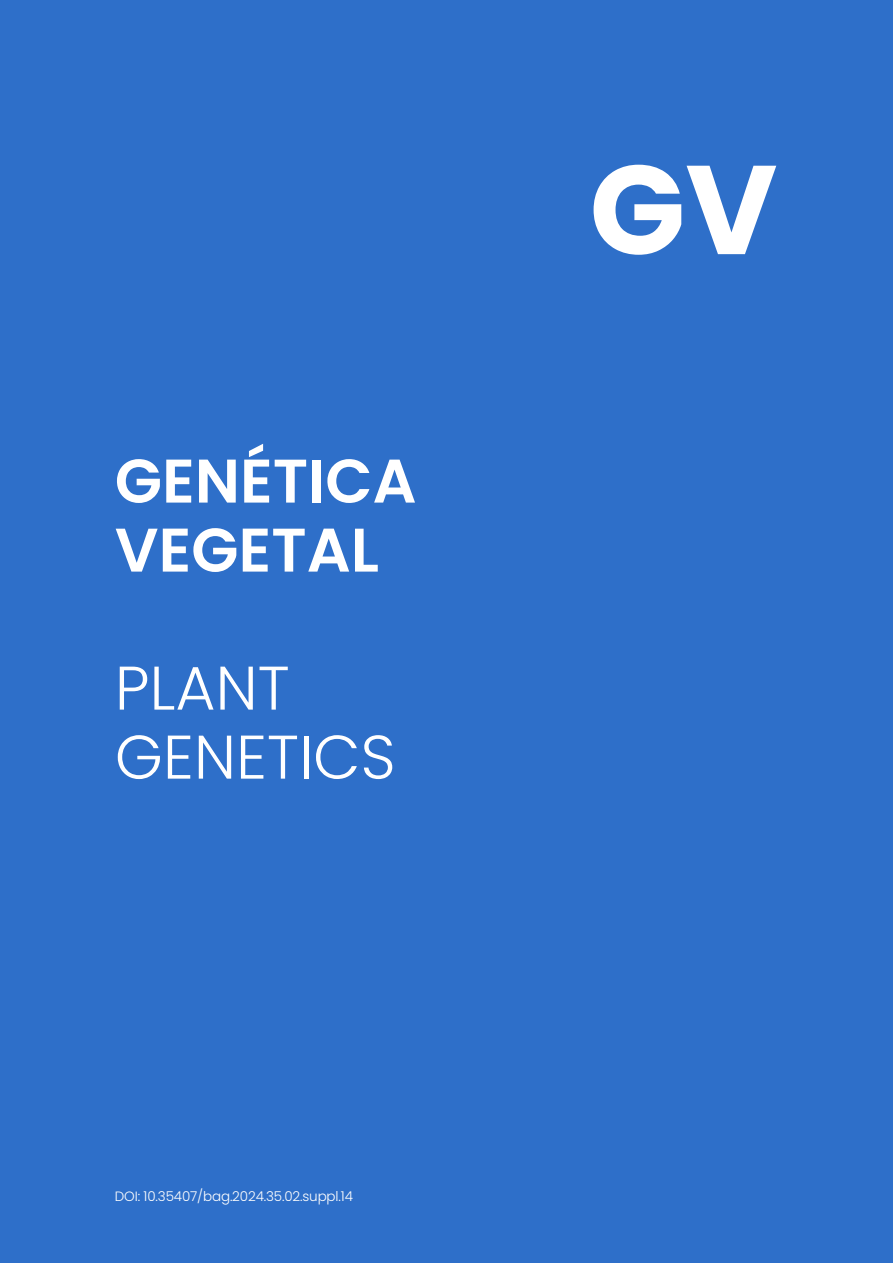
<style>
.page{position:relative;width:893px;height:1263px;background:#2e6fc9}
.page>*{position:absolute;margin:0;border:0;box-sizing:border-box;transform-origin:0 0}
.t1{font:700 126px "Poppins";color:#fff}
.t2{font:600 61.5px/69px "Poppins";color:#fff}
.t3{font:300 61.5px/69px "Poppins";color:#fff}
.t4{font:300 13.5px "Poppins";letter-spacing:-.01em;color:#fff}
</style>
<div class="page">
<h2 class="t2" style="left:115px;top:448px;width:303px">GENÉTICA<br>VEGETAL</h2>
<h2 class="t3" style="left:115px;top:654px;width:282px">PLANT<br>GENETICS</h2>
<p class="t4" style="left:115px;top:1188px;width:240px">DOI: 10.35407/bag.2024.35.02.suppl.14</p>
<h1 class="t1" style="left:589px;top:137px;width:189px">GV</h1>
</div>
